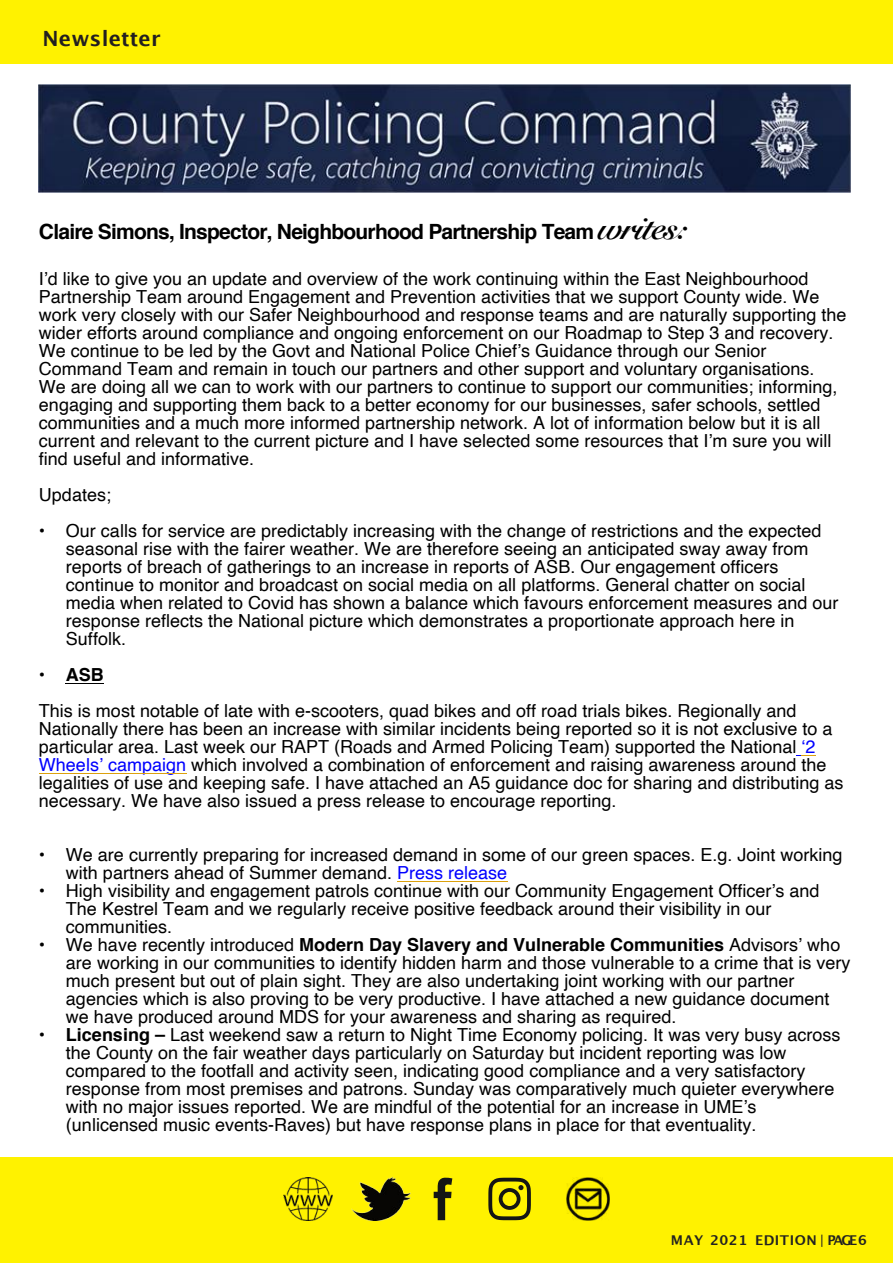
<style>
.page{position:relative;width:893px;height:1263px;background:#fff}
.page>*{position:absolute;margin:0;border:0;box-sizing:border-box;transform-origin:0 0}
.t1{font:700 21px "Helvetica";letter-spacing:-.035em;color:#000}
.t2{font:700 21px "Lucida Grande";letter-spacing:.01em;color:#231f20}
.t3{font:18px/18px "Helvetica";color:#000}
.t4{font:700 18px "Helvetica";color:#000}
.t5{font:700 13.5px "Lucida Grande";letter-spacing:.035em;color:#222221}
.s1{font-family:"Snell Roundhand";font-size:36px}
.s2{color:#00f}
.s3{font-weight:700}
.s4{font-weight:400}
</style>
<div class="page">
<div style="left:0;top:0;width:893px;height:64px;background:#fff200"></div>
<div style="left:0;top:1158px;width:893px;height:105px;background:#fff200"></div>
<svg style="left:434px;top:1178px;width:18px;height:42px"></svg>
<svg style="left:488px;top:1178px;width:43px;height:42px"></svg>
<img style="left:283px;top:1177px;width:49px;height:43px">
<img style="left:567px;top:1178px;width:42px;height:42px">
<img style="left:351px;top:1178px;width:59px;height:42px">
<hr style="left:66px;top:682px;width:38px;height:1px;background:#000">
<hr style="left:39px;top:772px;width:147px;height:1px;background:#dca10d">
<hr style="left:397px;top:880px;width:110px;height:1px;background:#dca10d">
<img style="left:39px;top:84px;width:811px;height:109px">
<p class="t2" style="left:43px;top:30px;width:120px">Newsletter</p>
<p class="t1" style="left:39px;top:223px;width:650px">Claire Simons, Inspector, Neighbourhood Partnership Team <span class="s1">writes:</span></p>
<p class="t3" style="left:39px;top:271px;width:809px">I’d like to give you an update and overview of the work continuing within the East Neighbourhood Partnership Team around Engagement and Prevention activities that we support County wide. We work very closely with our Safer Neighbourhood and response teams and are naturally supporting the wider efforts around compliance and ongoing enforcement on our Roadmap to Step 3 and recovery.<br>We continue to be led by the Govt and National Police Chief’s Guidance through our Senior Command Team and remain in touch our partners and other support and voluntary organisations.<br>We are doing all we can to work with our partners to continue to support our communities; informing, engaging and supporting them back to a better economy for our businesses, safer schools, settled communities and a much more informed partnership network. A lot of information below but it is all current and relevant to the current picture and I have selected some resources that I’m sure you will find useful and informative.</p>
<p class="t3" style="left:39px;top:487px;width:74px">Updates;</p>
<p class="t3" style="left:66px;top:523px;width:774px;text-indent:-27px">• Our calls for service are predictably increasing with the change of restrictions and the expected seasonal rise with the fairer weather. We are therefore seeing an anticipated sway away from reports of breach of gatherings to an increase in reports of ASB. Our engagement officers continue to monitor and broadcast on social media on all platforms. General chatter on social media when related to Covid has shown a balance which favours enforcement measures and our response reflects the National picture which demonstrates a proportionate approach here in Suffolk.</p>
<p class="t4" style="left:39px;top:668px;width:66px">• ASB</p>
<p class="t3" style="left:39px;top:703px;width:806px">This is most notable of late with e-scooters, quad bikes and off road trials bikes. Regionally and Nationally there has been an increase with similar incidents being reported so it is not exclusive to a particular area. Last week our RAPT (Roads and Armed Policing Team) supported the National <span class="s2">‘2<br>Wheels’ campaign</span> which involved a combination of enforcement and raising awareness around the legalities of use and keeping safe. I have attached an A5 guidance doc for sharing and distributing as necessary. We have also issued a press release to encourage reporting.</p>
<p class="t3" style="left:66px;top:847px;width:778px;text-indent:-27px">• We are currently preparing for increased demand in some of our green spaces. E.g. Joint working with partners ahead of Summer demand. <span class="s2">Press release</span></p>
<p class="t3" style="left:66px;top:883px;width:755px;text-indent:-27px">• High visibility and engagement patrols continue with our Community Engagement Officer’s and<br>The Kestrel Team and we regularly receive positive feedback around their visibility in our communities.</p>
<p class="t3" style="left:66px;top:937px;width:786px;text-indent:-27px">• We have recently introduced <span class="s3">Modern Day Slavery and Vulnerable Communities</span> Advisors’ who are working in our communities to identify hidden harm and those vulnerable to a crime that is very much present but out of plain sight. They are also undertaking joint working with our partner agencies which is also proving to be very productive. I have attached a new guidance document we have produced around MDS for your awareness and sharing as required.</p>
<p class="t3" style="left:66px;top:1027px;width:776px;text-indent:-27px"><span class="s3">• Licensing –</span> Last weekend saw a return to Night Time Economy policing. It was very busy across the County on the fair weather days particularly on Saturday but incident reporting was low compared to the footfall and activity seen, indicating good compliance and a very satisfactory response from most premises and patrons. Sunday was comparatively much quieter everywhere with no major issues reported. We are mindful of the potential for an increase in UME’s (unlicensed music events-Raves) but have response plans in place for that eventuality.</p>
<p class="t5" style="left:671px;top:1235px;width:197px">MAY 2021 EDITION <span class="s4">|</span> PAGE6</p>
</div>
